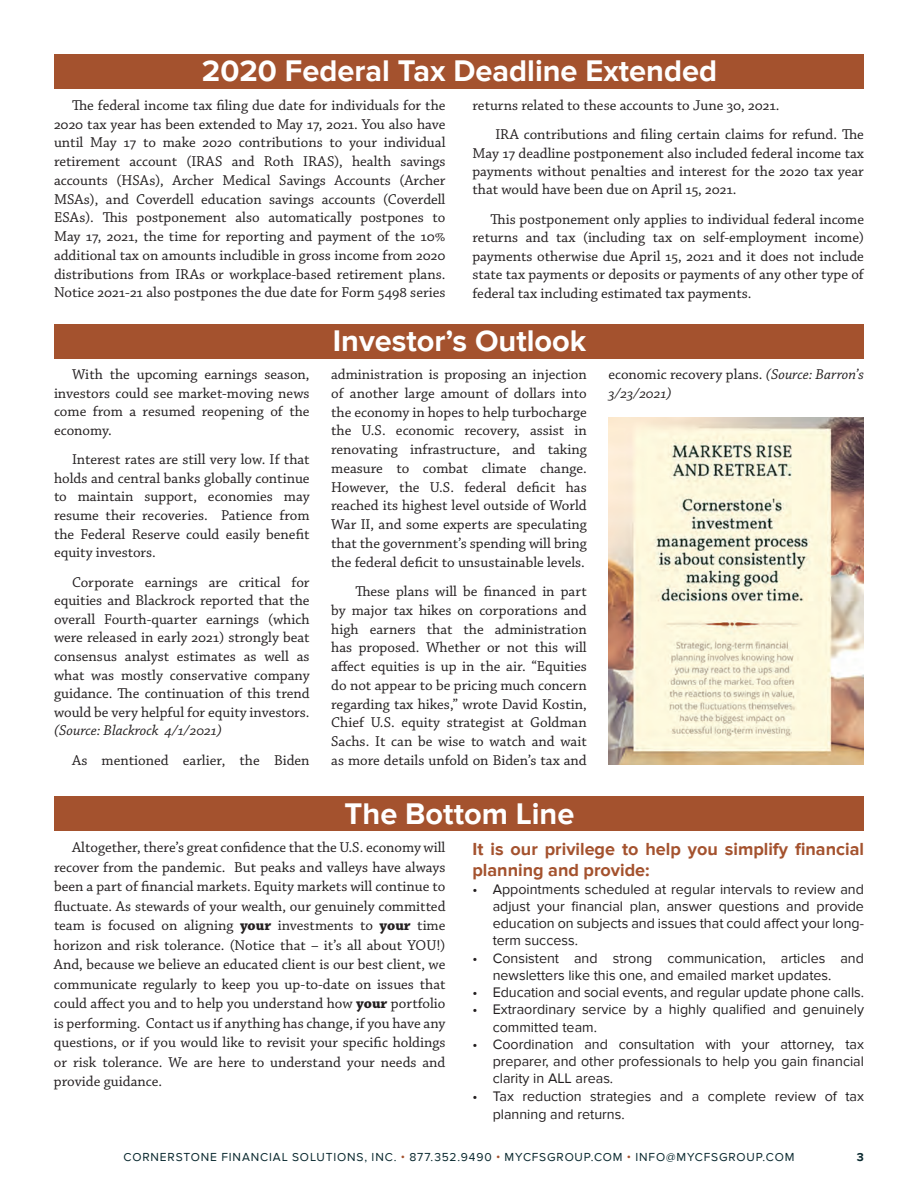
<style>
.page{position:relative;width:918px;height:1188px;background:#fff}
.page>*{position:absolute;margin:0;border:0;box-sizing:border-box;transform-origin:0 0}
.Headline_Text{font:700 30.75px "Proxima Nova";color:#fff}
.Body_Text{font:700 18px/21px "Proxima Nova";color:#a4522e}
.Body_Text-2{font:15px/18.8px "Chaparral Pro";color:#231f20;text-align:justify}
.Body_Text-3{font:italic 15px/18.8px "Chaparral Pro";color:#231f20}
.Body_Text-4{font:14.25px/17.2px "Proxima Nova";color:#231f20}
.t1{font:12px "Proxima Nova";letter-spacing:.07em;color:#09282e}
.t2{font:700 12px "Proxima Nova";color:#09282e}
.s1{font-style:italic}
.s2{font-style:normal}
.s3{font-weight:700}
.s4{color:#a4522e}
</style>
<div class="page">
<div style="left:54px;top:796px;width:810px;height:34px;background:#a4522e"></div>
<div style="left:54px;top:324px;width:810px;height:34px;background:#a4522e"></div>
<div style="left:54px;top:54px;width:810px;height:34px;background:#a4522e"></div>
<img style="left:608px;top:418px;width:256px;height:346px">
<p class="Headline_Text" style="left:202px;top:53px;width:517px">2020 Federal Tax Deadline Extended</p>
<p class="Body_Text-2" style="left:54px;top:96px;width:393px;text-indent:18px">The federal income tax filing due date for individuals for the 2020 tax year has been extended to May 17, 2021. You also have until May 17 to make 2020 contributions to your individual retirement account (IRAS and Roth IRAS), health savings accounts (HSAs), Archer Medical Savings Accounts (Archer MSAs), and Coverdell education savings accounts (Coverdell ESAs). This postponement also automatically postpones to May 17, 2021, the time for reporting and payment of the 10% additional tax on amounts includible in gross income from 2020 distributions from IRAs or workplace-based retirement plans.<br>Notice 2021-21 also postpones the due date for Form 5498 series</p>
<p class="Body_Text-2" style="left:472px;top:96px;width:309px">returns related to these accounts to June 30, 2021.</p>
<p class="Body_Text-2" style="left:472px;top:126px;width:393px;text-indent:23px">IRA contributions and filing certain claims for refund. The May 17 deadline postponement also included federal income tax payments without penalties and interest for the 2020 tax year that would have been due on April 15, 2021.</p>
<p class="Body_Text-2" style="left:472px;top:210px;width:393px;text-indent:18px">This postponement only applies to individual federal income returns and tax (including tax on self-employment income) payments otherwise due April 15, 2021 and it does not include state tax payments or deposits or payments of any other type of federal tax including estimated tax payments.</p>
<p class="Headline_Text" style="left:333px;top:323px;width:255px">Investor’s Outlook</p>
<p class="Body_Text-2" style="left:54px;top:366px;width:257px;text-indent:18px">With the upcoming earnings season, investors could see market-moving news come from a resumed reopening of the economy.</p>
<p class="Body_Text-2" style="left:54px;top:451px;width:257px;text-indent:18px">Interest rates are still very low. If that holds and central banks globally continue to maintain support, economies may resume their recoveries. Patience from the Federal Reserve could easily benefit equity investors.</p>
<p class="Body_Text-2" style="left:54px;top:573px;width:257px;text-indent:18px">Corporate earnings are critical for equities and Blackrock reported that the overall Fourth-quarter earnings (which were released in early 2021) strongly beat consensus analyst estimates as well as what was mostly conservative company guidance. The continuation of this trend would be very helpful for equity investors. <span class="s1">(Source: Blackrock 4/1/2021)</span></p>
<p class="Body_Text-2" style="left:72px;top:751px;width:239px">As mentioned earlier, the Biden</p>
<p class="Body_Text-2" style="left:331px;top:366px;width:257px">administration is proposing an injection of another large amount of dollars into the economy in hopes to help turbocharge the U.S. economic recovery, assist in renovating infrastructure, and taking measure to combat climate change.<br>However, the U.S. federal deficit has reached its highest level outside of World War II, and some experts are speculating that the government’s spending will bring the federal deficit to unsustainable levels.</p>
<p class="Body_Text-2" style="left:331px;top:583px;width:257px;text-indent:24px">These plans will be financed in part by major tax hikes on corporations and high earners that the administration has proposed. Whether or not this will affect equities is up in the air. “Equities do not appear to be pricing much concern regarding tax hikes,” wrote David Kostin, Chief U.S. equity strategist at Goldman Sachs. It can be wise to watch and wait as more details unfold on Biden’s tax and</p>
<p class="Body_Text-3" style="left:608px;top:366px;width:257px"><span class="s2">economic recovery plans.</span> (Source: Barron’s<br>3/23/2021)</p>
<p class="Headline_Text" style="left:345px;top:796px;width:231px">The Bottom Line</p>
<p class="Body_Text-2" style="left:54px;top:838px;width:393px;line-height:19.5px;text-indent:18px">Altogether, there’s great confidence that the U.S. economy will recover from the pandemic. But peaks and valleys have always been a part of financial markets. Equity markets will continue to fluctuate. As stewards of your wealth, our genuinely committed team is focused on aligning <span class="s3">your</span> investments to <span class="s3">your</span> time horizon and risk tolerance. (Notice that – it’s all about YOU!)<br>And, because we believe an educated client is our best client, we communicate regularly to keep you up-to-date on issues that could affect you and to help you understand how <span class="s3">your</span> portfolio is performing. Contact us if anything has change, if you have any questions, or if you would like to revisit your specific holdings or risk tolerance. We are here to understand your needs and provide guidance.</p>
<p class="Body_Text" style="left:472px;top:839px;width:393px">It is our privilege to help you simplify financial planning and provide:</p>
<p class="Body_Text-4" style="left:493px;top:881px;width:373px;text-align:justify;text-indent:-20px">• Appointments scheduled at regular intervals to review and adjust your financial plan, answer questions and provide education on subjects and issues that could affect your long&shy;term success.</p>
<p class="Body_Text-4" style="left:493px;top:950px;width:373px;text-indent:-20px">• Consistent and strong communication, articles and newsletters like this one, and emailed market updates.</p>
<p class="Body_Text-4" style="left:472px;top:984px;width:393px">• Education and social events, and regular update phone calls.</p>
<p class="Body_Text-4" style="left:493px;top:1001px;width:373px;text-indent:-20px">• Extraordinary service by a highly qualified and genuinely committed team.</p>
<p class="Body_Text-4" style="left:493px;top:1036px;width:373px;text-align:justify;text-indent:-20px">• Coordination and consultation with your attorney, tax preparer, and other professionals to help you gain financial clarity in ALL areas.</p>
<p class="Body_Text-4" style="left:493px;top:1087px;width:373px;line-height:18px;text-indent:-20px">• Tax reduction strategies and a complete review of tax planning and returns.</p>
<p class="t1" style="left:124px;top:1150px;width:672px">CORNERSTONE FINANCIAL SOLUTIONS, INC. <span class="s4">•</span> 877.352.9490 <span class="s4">•</span> MYCFSGROUP.COM <span class="s4">•</span> INFO@MYCFSGROUP.COM</p>
<p class="t2" style="left:857px;top:1150px;width:9px">3</p>
</div>
